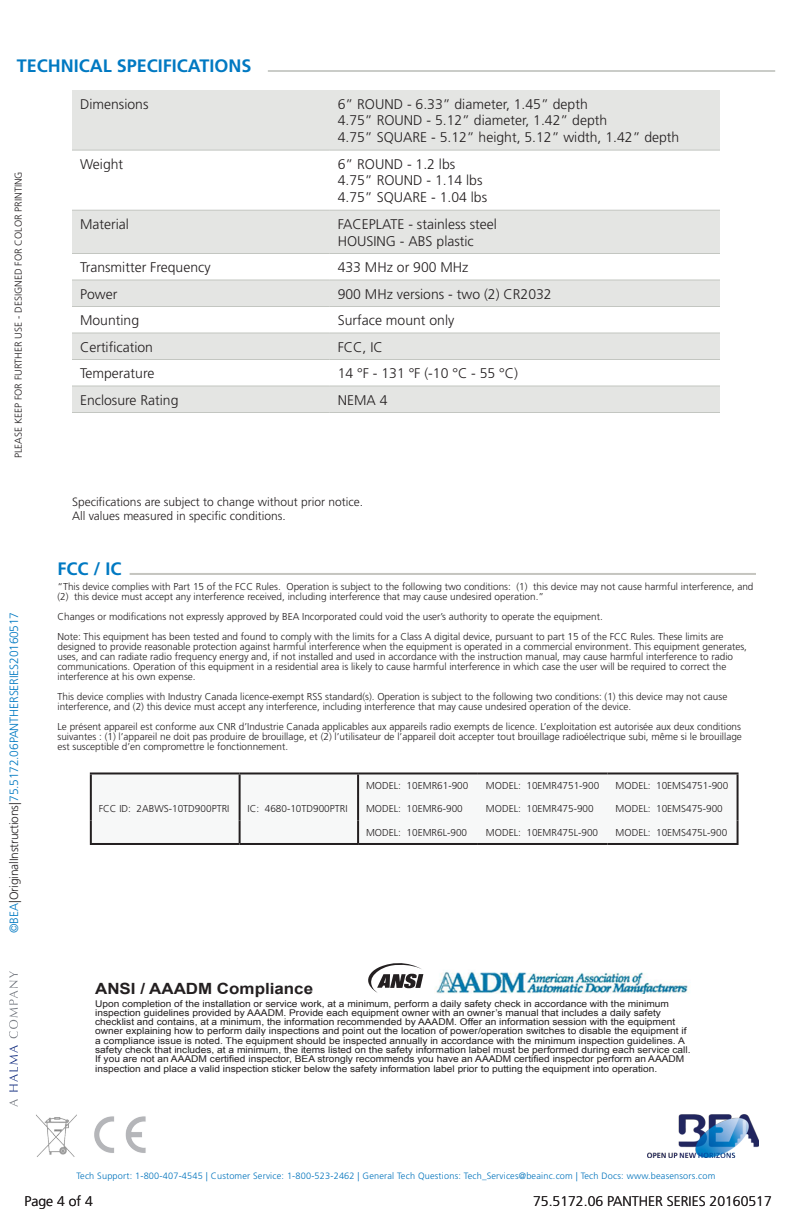
<style>
.page{position:relative;width:792px;height:1224px;background:#fff}
.page>*{position:absolute;margin:0;border:0;box-sizing:border-box;transform-origin:0 0}
.t1{font:700 18px "Frutiger LT Std";color:#0079c2}
.t2{font:700 15.4px "Arial";color:#231f20;scale:1.1 1}
.t3{font:300 14px/16.8px "Frutiger LT Std";color:#231f20}
.t4{font:300 12px/14.4px "Frutiger LT Std";color:#231f20}
.t5{font:300 12px "Frutiger LT Std";letter-spacing:-.015em;color:#0079c2}
.t6{font:300 10px/10px "Frutiger LT Std";color:#231f20}
.t7{font:9.2px/9.2px "Arial";color:#231f20;scale:1.1 1}
.t8{font:300 9.2px "Frutiger LT Std";letter-spacing:.02em;color:#0073bc}
.s1{color:#231f20}
</style>
<div class="page">
<img style="left:648px;top:1115px;width:110px;height:43px">
<img style="left:36px;top:1114px;width:41px;height:43px">
<hr style="left:268px;top:70px;width:507px;height:2px;background:#969991">
<svg style="left:9px;top:1099px;width:9px;height:8px"></svg>
<svg style="left:9px;top:971px;width:9px;height:68px"></svg>
<svg style="left:9px;top:1045px;width:9px;height:47px"></svg>
<img style="left:94px;top:1116px;width:52px;height:37px">
<hr style="left:130px;top:573px;width:626px;height:2px;background:#c5c5c0">
<svg style="left:92px;top:774px;width:645px;height:69px"></svg>
<hr style="left:90px;top:772px;width:150px;height:2px;background:#231f20">
<hr style="left:90px;top:774px;width:2px;height:23px;background:#231f20">
<hr style="left:240px;top:772px;width:118px;height:2px;background:#231f20">
<hr style="left:239px;top:774px;width:2px;height:23px;background:#231f20">
<hr style="left:358px;top:772px;width:120px;height:2px;background:#231f20">
<hr style="left:357px;top:774px;width:2px;height:23px;background:#231f20">
<hr style="left:478px;top:772px;width:130px;height:2px;background:#231f20">
<hr style="left:608px;top:772px;width:131px;height:2px;background:#231f20">
<hr style="left:737px;top:774px;width:2px;height:23px;background:#231f20">
<hr style="left:90px;top:797px;width:2px;height:23px;background:#231f20">
<hr style="left:239px;top:797px;width:2px;height:23px;background:#231f20">
<hr style="left:357px;top:797px;width:2px;height:23px;background:#231f20">
<hr style="left:737px;top:797px;width:2px;height:23px;background:#231f20">
<hr style="left:90px;top:820px;width:2px;height:23px;background:#231f20">
<hr style="left:239px;top:820px;width:2px;height:23px;background:#231f20">
<hr style="left:357px;top:820px;width:2px;height:23px;background:#231f20">
<hr style="left:737px;top:820px;width:2px;height:23px;background:#231f20">
<hr style="left:90px;top:843px;width:150px;height:2px;background:#231f20">
<hr style="left:240px;top:843px;width:118px;height:2px;background:#231f20">
<hr style="left:358px;top:843px;width:120px;height:2px;background:#231f20">
<hr style="left:478px;top:843px;width:130px;height:2px;background:#231f20">
<hr style="left:608px;top:843px;width:131px;height:2px;background:#231f20">
<img style="left:435px;top:970px;width:254px;height:23px">
<svg style="left:368px;top:963px;width:56px;height:30px"></svg>
<svg style="left:72px;top:90px;width:648px;height:322px;fill:#e4e5e3"></svg>
<hr style="left:72px;top:150px;width:258px;height:1px;background:#c3c6c1">
<hr style="left:330px;top:150px;width:390px;height:1px;background:#c3c6c1">
<hr style="left:72px;top:210px;width:258px;height:1px;background:#c3c6c1">
<hr style="left:330px;top:210px;width:390px;height:1px;background:#c3c6c1">
<hr style="left:72px;top:253px;width:258px;height:1px;background:#c3c6c1">
<hr style="left:330px;top:253px;width:390px;height:1px;background:#c3c6c1">
<hr style="left:72px;top:280px;width:258px;height:1px;background:#c3c6c1">
<hr style="left:330px;top:280px;width:390px;height:1px;background:#c3c6c1">
<hr style="left:72px;top:306px;width:258px;height:1px;background:#c3c6c1">
<hr style="left:330px;top:306px;width:390px;height:1px;background:#c3c6c1">
<hr style="left:72px;top:332px;width:258px;height:2px;background:#c3c6c1">
<hr style="left:330px;top:332px;width:390px;height:2px;background:#c3c6c1">
<hr style="left:72px;top:359px;width:258px;height:1px;background:#c3c6c1">
<hr style="left:330px;top:359px;width:390px;height:1px;background:#c3c6c1">
<hr style="left:72px;top:386px;width:258px;height:1px;background:#c3c6c1">
<hr style="left:330px;top:386px;width:390px;height:1px;background:#c3c6c1">
<hr style="left:72px;top:412px;width:258px;height:1px;background:#c3c6c1">
<hr style="left:330px;top:412px;width:390px;height:1px;background:#c3c6c1">
<h1 class="t1" style="left:17px;top:55px;width:236px">TECHNICAL SPECIFICATIONS</h1>
<h3 class="t3" style="left:80px;top:95px;width:70px">Dimensions</h3>
<h3 class="t3" style="left:338px;top:95px;width:343px">6” ROUND - 6.33” diameter, 1.45” depth<br>4.75” ROUND - 5.12” diameter, 1.42” depth<br>4.75” SQUARE - 5.12” height, 5.12” width, 1.42” depth</h3>
<h3 class="t3" style="left:80px;top:156px;width:45px">Weight</h3>
<h3 class="t3" style="left:338px;top:156px;width:151px">6” ROUND - 1.2 lbs<br>4.75” ROUND - 1.14 lbs<br>4.75” SQUARE - 1.04 lbs</h3>
<h3 class="t3" style="left:80px;top:216px;width:50px">Material</h3>
<h3 class="t3" style="left:338px;top:216px;width:161px">FACEPLATE - stainless steel<br>HOUSING - ABS plastic</h3>
<h3 class="t3" style="left:80px;top:259px;width:132px">Transmitter Frequency</h3>
<h3 class="t3" style="left:338px;top:259px;width:132px">433 MHz or 900 MHz</h3>
<h3 class="t3" style="left:80px;top:285px;width:39px">Power</h3>
<h3 class="t3" style="left:338px;top:285px;width:215px">900 MHz versions - two (2) CR2032</h3>
<h3 class="t3" style="left:80px;top:312px;width:61px">Mounting</h3>
<h3 class="t3" style="left:338px;top:312px;width:118px">Surface mount only</h3>
<h3 class="t3" style="left:80px;top:338px;width:75px">Certification</h3>
<h3 class="t3" style="left:338px;top:338px;width:47px">FCC, IC</h3>
<h3 class="t3" style="left:80px;top:365px;width:76px">Temperature</h3>
<h3 class="t3" style="left:338px;top:365px;width:182px">14 °F - 131 °F (-10 °C - 55 °C)</h3>
<h3 class="t3" style="left:80px;top:391px;width:100px">Enclosure Rating</h3>
<h3 class="t3" style="left:338px;top:391px;width:51px">NEMA 4</h3>
<p class="t6" style="left:14px;top:458px;width:288px;rotate:-90deg">PLEASE KEEP FOR FURTHER USE - DESIGNED FOR COLOR PRINTING</p>
<p class="t5" style="left:7px;top:933px;width:323px;rotate:-90deg">©BEA <span class="s1">| Original Instructions |</span> 75.5172.06 PANTHER SERIES 20160517</p>
<p class="t4" style="left:72px;top:495px;width:293px">Specifications are subject to change without prior notice.<br>All values measured in specific conditions.</p>
<h1 class="t1" style="left:58px;top:558px;width:66px">FCC / IC</h1>
<p class="t6" style="left:58px;top:582px;width:698px">“This device complies with Part 15 of the FCC Rules. Operation is subject to the following two conditions: (1) this device may not cause harmful interference, and (2) this device must accept any interference received, including interference that may cause undesired operation.”</p>
<p class="t6" style="left:58px;top:607px;width:668px;line-height:20px">Changes or modifications not expressly approved by BEA Incorporated could void the user’s authority to operate the equipment.<br>Note: This equipment has been tested and found to comply with the limits for a Class A digital device, pursuant to part 15 of the FCC Rules. These limits are</p>
<p class="t6" style="left:58px;top:642px;width:691px">designed to provide reasonable protection against harmful interference when the equipment is operated in a commercial environment. This equipment generates, uses, and can radiate radio frequency energy and, if not installed and used in accordance with the instruction manual, may cause harmful interference to radio communications. Operation of this equipment in a residential area is likely to cause harmful interference in which case the user will be required to correct the interference at his own expense.</p>
<p class="t6" style="left:58px;top:692px;width:671px">This device complies with Industry Canada licence-exempt RSS standard(s). Operation is subject to the following two conditions: (1) this device may not cause interference, and (2) this device must accept any interference, including interference that may cause undesired operation of the device.</p>
<p class="t6" style="left:58px;top:722px;width:686px;text-align:justify">Le présent appareil est conforme aux CNR d’Industrie Canada applicables aux appareils radio exempts de licence. L’exploitation est autorisée aux deux conditions suivantes : (1) l’appareil ne doit pas produire de brouillage, et (2) l’utilisateur de l’appareil doit accepter tout brouillage radioélectrique subi, même si le brouillage est susceptible d’en compromettre le fonctionnement.</p>
<p class="t6" style="left:99px;top:804px;width:132px">FCC ID: 2ABWS-10TD900PTRI</p>
<p class="t6" style="left:248px;top:804px;width:102px">IC: 4680-10TD900PTRI</p>
<p class="t6" style="left:366px;top:781px;width:104px">MODEL: 10EMR61-900</p>
<p class="t6" style="left:486px;top:781px;width:115px">MODEL: 10EMR4751-900</p>
<p class="t6" style="left:616px;top:781px;width:114px">MODEL: 10EMS4751-900</p>
<p class="t6" style="left:366px;top:804px;width:98px">MODEL: 10EMR6-900</p>
<p class="t6" style="left:486px;top:804px;width:109px">MODEL: 10EMR475-900</p>
<p class="t6" style="left:616px;top:804px;width:109px">MODEL: 10EMS475-900</p>
<p class="t6" style="left:366px;top:828px;width:103px">MODEL: 10EMR6L-900</p>
<p class="t6" style="left:486px;top:828px;width:114px">MODEL: 10EMR475L-900</p>
<p class="t6" style="left:616px;top:828px;width:113px">MODEL: 10EMS475L-900</p>
<h2 class="t2" style="left:95px;top:978px;width:200px">ANSI / AAADM Compliance</h2>
<p class="t7" style="left:95px;top:999px;width:543px">Upon completion of the installation or service work, at a minimum, perform a daily safety check in accordance with the minimum inspection guidelines provided by AAADM. Provide each equipment owner with an owner’s manual that includes a daily safety checklist and contains, at a minimum, the information recommended by AAADM. Offer an information session with the equipment owner explaining how to perform daily inspections and point out the location of power/operation switches to disable the equipment if a compliance issue is noted. The equipment should be inspected annually in accordance with the minimum inspection guidelines. A safety check that includes, at a minimum, the items listed on the safety information label must be performed during each service call.<br>If you are not an AAADM certified inspector, BEA strongly recommends you have an AAADM certified inspector perform an AAADM inspection and place a valid inspection sticker below the safety information label prior to putting the equipment into operation.</p>
<p class="t8" style="left:76px;top:1171px;width:641px">Tech Support: 1-800-407-4545 | Customer Service: 1-800-523-2462 | General Tech Questions: Tech_Services@beainc.com | Tech Docs: www.beasensors.com</p>
<h3 class="t3" style="left:24px;top:1193px;width:70px">Page 4 of 4</h3>
<h3 class="t3" style="left:533px;top:1193px;width:240px">75.5172.06 PANTHER SERIES 20160517</h3>
</div>
